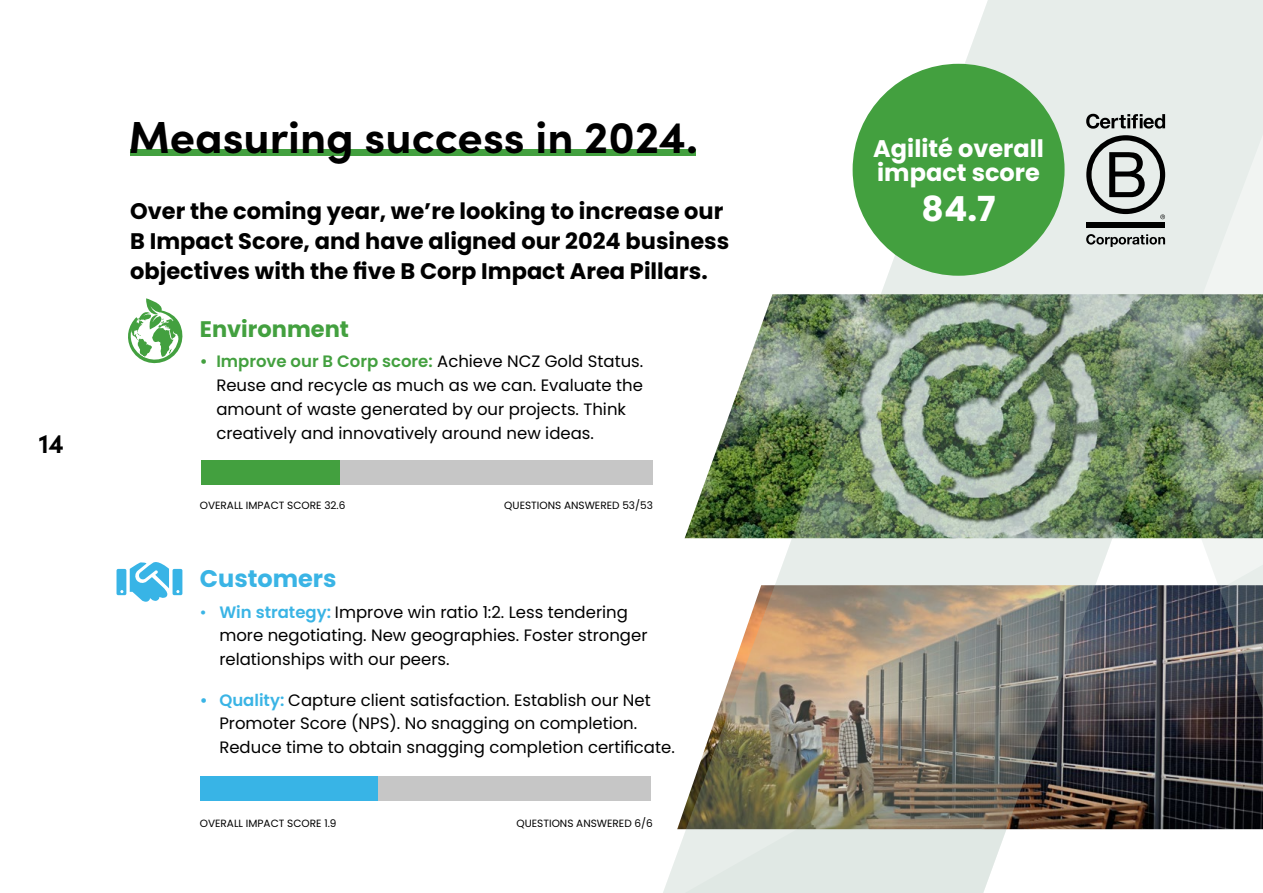
<style>
.page{position:relative;width:1263px;height:893px;background:#fff}
.page>*{position:absolute;margin:0;border:0;box-sizing:border-box;transform-origin:0 0}
.t1{font:700 45px "Sofia Pro";color:#000}
.t2{font:700 34.5px "Poppins";color:#fff}
.t3{font:700 27px "Sofia Pro";color:#000;scale:.94 1}
.t4{font:700 24px/23.7px "Poppins";color:#fff}
.t5{font:700 24px "Poppins";color:#3ab4e5}
.t6{font:700 22.5px/30px "Poppins";color:#000}
.t7{font:700 22.5px "Poppins";color:#43a03f}
.t8{font:16.5px/23.7px "Poppins";color:#000}
.t9{font:10.5px "Poppins";color:#000}
.s1{font-weight:600;color:#43a03f}
.s2{color:#3ab4e5}
.s3{font-weight:600;color:#3ab4e5}
</style>
<div class="page">
<div style="left:130px;top:150px;width:566px;height:6px;background:#43a03f"></div>
<div style="left:202px;top:460px;width:139px;height:25px;background:#43a03f"></div>
<div style="left:341px;top:460px;width:312px;height:25px;background:#c6c6c6"></div>
<svg style="left:128px;top:298px;width:55px;height:66px"></svg>
<div style="left:200px;top:776px;width:179px;height:25px;background:#38b4e6"></div>
<div style="left:379px;top:776px;width:272px;height:25px;background:#c6c6c6"></div>
<svg style="left:117px;top:562px;width:65px;height:40px"></svg>
<img style="left:657px;top:0;width:606px;height:830px">
<img style="left:657px;top:679px;width:404px;height:214px">
<img style="left:1219px;top:438px;width:44px;height:318px">
<div style="left:853px;top:64px;width:211px;height:212px;background:#43a03f;border-radius:50%"></div>
<div style="left:1086px;top:222px;width:79px;height:6px;background:#000"></div>
<svg style="left:1086px;top:135px;width:79px;height:84px;background:#a0a4a2"></svg>
<svg style="left:1086px;top:114px;width:79px;height:15px"></svg>
<svg style="left:1086px;top:234px;width:79px;height:13px"></svg>
<h3 class="t3" style="left:39px;top:423px;width:28px">14</h3>
<h1 class="t1" style="left:128px;top:103px;width:571px">Measuring success in 2024.</h1>
<h3 class="t6" style="left:130px;top:196px;width:601px">Over the coming year, we’re looking to increase our<br>B Impact Score, and have aligned our 2024 business objectives with the five B Corp Impact Area Pillars.</h3>
<h3 class="t7" style="left:200px;top:316px;width:151px">Environment</h3>
<p class="t8" style="left:216px;top:350px;width:428px;text-indent:-16px"><span class="s1">• Improve our B Corp score:</span> Achieve NCZ Gold Status.<br>Reuse and recycle as much as we can. Evaluate the amount of waste generated by our projects. Think creatively and innovatively around new ideas.</p>
<p class="t9" style="left:200px;top:499px;width:147px">OVERALL IMPACT SCORE 32.6</p>
<p class="t9" style="left:504px;top:499px;width:150px">QUESTIONS ANSWERED 53/53</p>
<h3 class="t5" style="left:200px;top:565px;width:138px">Customers</h3>
<p class="t8" style="left:219px;top:600px;width:430px;text-indent:-20px"><span class="s2">•</span> <span class="s3">Win strategy:</span> Improve win ratio 1:2. Less tendering more negotiating. New geographies. Foster stronger relationships with our peers.</p>
<p class="t8" style="left:219px;top:688px;width:457px;text-indent:-20px"><span class="s3">• Quality:</span> Capture client satisfaction. Establish our Net<br>Promoter Score (NPS). No snagging on completion.<br>Reduce time to obtain snagging completion certificate.</p>
<p class="t9" style="left:200px;top:817px;width:138px">OVERALL IMPACT SCORE 1.9</p>
<p class="t9" style="left:516px;top:817px;width:138px">QUESTIONS ANSWERED 6/6</p>
<h3 class="t4" style="left:873px;top:137px;width:172px">Agilité overall impact score</h3>
<h2 class="t2" style="left:922px;top:189px;width:75px">84.7</h2>
</div>
